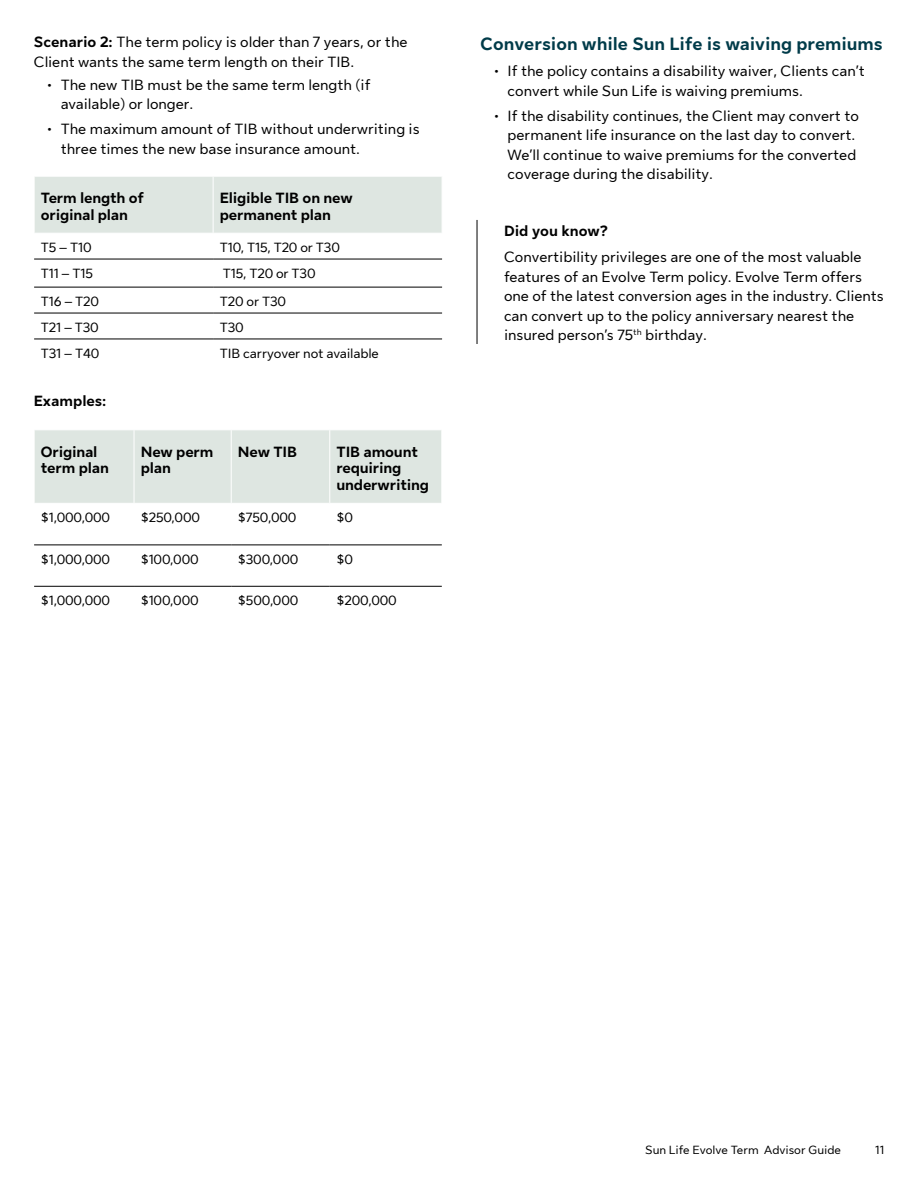
<style>
.page{position:relative;width:918px;height:1188px;background:#fff}
.page>*{position:absolute;margin:0;border:0;box-sizing:border-box;transform-origin:0 0}
.t1{font:700 18px "Sun Life New Text";color:#003b49}
.t2{font:15px/19.5px "Sun Life New Text";color:#000}
.t3{font:700 15px/16.5px "Sun Life New Text";letter-spacing:-.01em;color:#000}
.t4{font:13.5px "Sun Life New Text";letter-spacing:-.01em;color:#000}
.t5{font:12px "Sun Life New Text";color:#000}
.s1{font-weight:700}
</style>
<div class="page">
<div style="left:35px;top:177px;width:407px;height:56px;background:#dee6e1"></div>
<hr style="left:213px;top:177px;width:1px;height:56px;background:#fff">
<hr style="left:34px;top:259px;width:179px;height:1px;background:#000">
<hr style="left:213px;top:259px;width:229px;height:1px;background:#000">
<hr style="left:34px;top:287px;width:179px;height:1px;background:#000">
<hr style="left:213px;top:287px;width:229px;height:1px;background:#000">
<hr style="left:34px;top:313px;width:179px;height:1px;background:#000">
<hr style="left:213px;top:313px;width:229px;height:1px;background:#000">
<hr style="left:34px;top:339px;width:179px;height:1px;background:#000">
<hr style="left:213px;top:339px;width:229px;height:1px;background:#000">
<div style="left:35px;top:430px;width:406px;height:73px;background:#dee6e1"></div>
<hr style="left:134px;top:430px;width:1px;height:73px;background:#fff">
<hr style="left:231px;top:430px;width:1px;height:73px;background:#fff">
<hr style="left:329px;top:430px;width:1px;height:73px;background:#fff">
<hr style="left:34px;top:545px;width:100px;height:1px;background:#000">
<hr style="left:134px;top:545px;width:97px;height:1px;background:#000">
<hr style="left:231px;top:545px;width:99px;height:1px;background:#000">
<hr style="left:330px;top:545px;width:112px;height:1px;background:#000">
<hr style="left:34px;top:586px;width:100px;height:1px;background:#000">
<hr style="left:134px;top:586px;width:97px;height:1px;background:#000">
<hr style="left:231px;top:586px;width:99px;height:1px;background:#000">
<hr style="left:330px;top:586px;width:112px;height:1px;background:#000">
<hr style="left:477px;top:220px;width:1px;height:124px;background:#000">
<p class="t2" style="left:34px;top:31px;width:375px"><span class="s1">Scenario 2:</span> The term policy is older than 7 years, or the<br>Client wants the same term length on their TIB.</p>
<p class="t2" style="left:61px;top:74px;width:311px;text-indent:-14px">• The new TIB must be the same term length (if available) or longer.</p>
<p class="t2" style="left:61px;top:119px;width:360px;text-indent:-14px">• The maximum amount of TIB without underwriting is three times the new base insurance amount.</p>
<p class="t3" style="left:41px;top:189px;width:105px">Term length of original plan</p>
<p class="t3" style="left:220px;top:189px;width:134px">Eligible TIB on new permanent plan</p>
<p class="t4" style="left:41px;top:238px;width:52px">T5 – T10</p>
<p class="t4" style="left:220px;top:238px;width:122px">T10, T15, T20 or T30</p>
<p class="t4" style="left:41px;top:264px;width:54px">T11 – T15</p>
<p class="t4" style="left:223px;top:264px;width:94px">T15, T20 or T30</p>
<p class="t4" style="left:41px;top:292px;width:60px">T16 – T20</p>
<p class="t4" style="left:220px;top:292px;width:68px">T20 or T30</p>
<p class="t4" style="left:41px;top:318px;width:60px">T21 – T30</p>
<p class="t4" style="left:220px;top:318px;width:25px">T30</p>
<p class="t4" style="left:41px;top:344px;width:60px">T31 – T40</p>
<p class="t4" style="left:220px;top:344px;width:160px">TIB carryover not available</p>
<p class="t3" style="left:34px;top:392px;width:74px">Examples:</p>
<p class="t3" style="left:41px;top:442px;width:70px">Original term plan</p>
<p class="t3" style="left:141px;top:442px;width:74px">New perm plan</p>
<p class="t3" style="left:238px;top:442px;width:61px">New TIB</p>
<p class="t3" style="left:337px;top:442px;width:94px">TIB amount requiring underwriting</p>
<p class="t4" style="left:41px;top:508px;width:71px">$1,000,000</p>
<p class="t4" style="left:141px;top:508px;width:61px">$250,000</p>
<p class="t4" style="left:238px;top:508px;width:60px">$750,000</p>
<p class="t4" style="left:337px;top:508px;width:18px">$0</p>
<p class="t4" style="left:41px;top:550px;width:71px">$1,000,000</p>
<p class="t4" style="left:141px;top:550px;width:59px">$100,000</p>
<p class="t4" style="left:238px;top:550px;width:62px">$300,000</p>
<p class="t4" style="left:337px;top:550px;width:18px">$0</p>
<p class="t4" style="left:41px;top:591px;width:71px">$1,000,000</p>
<p class="t4" style="left:141px;top:591px;width:59px">$100,000</p>
<p class="t4" style="left:238px;top:591px;width:62px">$500,000</p>
<p class="t4" style="left:337px;top:591px;width:62px">$200,000</p>
<p class="t1" style="left:481px;top:31px;width:404px">Conversion while Sun Life is waiving premiums</p>
<p class="t2" style="left:508px;top:60px;width:359px;text-indent:-14px">• If the policy contains a disability waiver, Clients can’t convert while Sun Life is waiving premiums.</p>
<p class="t2" style="left:508px;top:105px;width:353px;text-indent:-14px">• If the disability continues, the Client may convert to permanent life insurance on the last day to convert.<br>We’ll continue to waive premiums for the converted coverage during the disability.</p>
<p class="t3" style="left:504px;top:222px;width:106px">Did you know?</p>
<p class="t2" style="left:504px;top:247px;width:381px">Convertibility privileges are one of the most valuable features of an Evolve Term policy. Evolve Term offers one of the latest conversion ages in the industry. Clients can convert up to the policy anniversary nearest the insured person’s 75<sup>th</sup> birthday.</p>
<p class="t5" style="left:645px;top:1142px;width:197px">Sun Life Evolve Term Advisor Guide</p>
<p class="t5" style="left:875px;top:1142px;width:10px">11</p>
</div>
